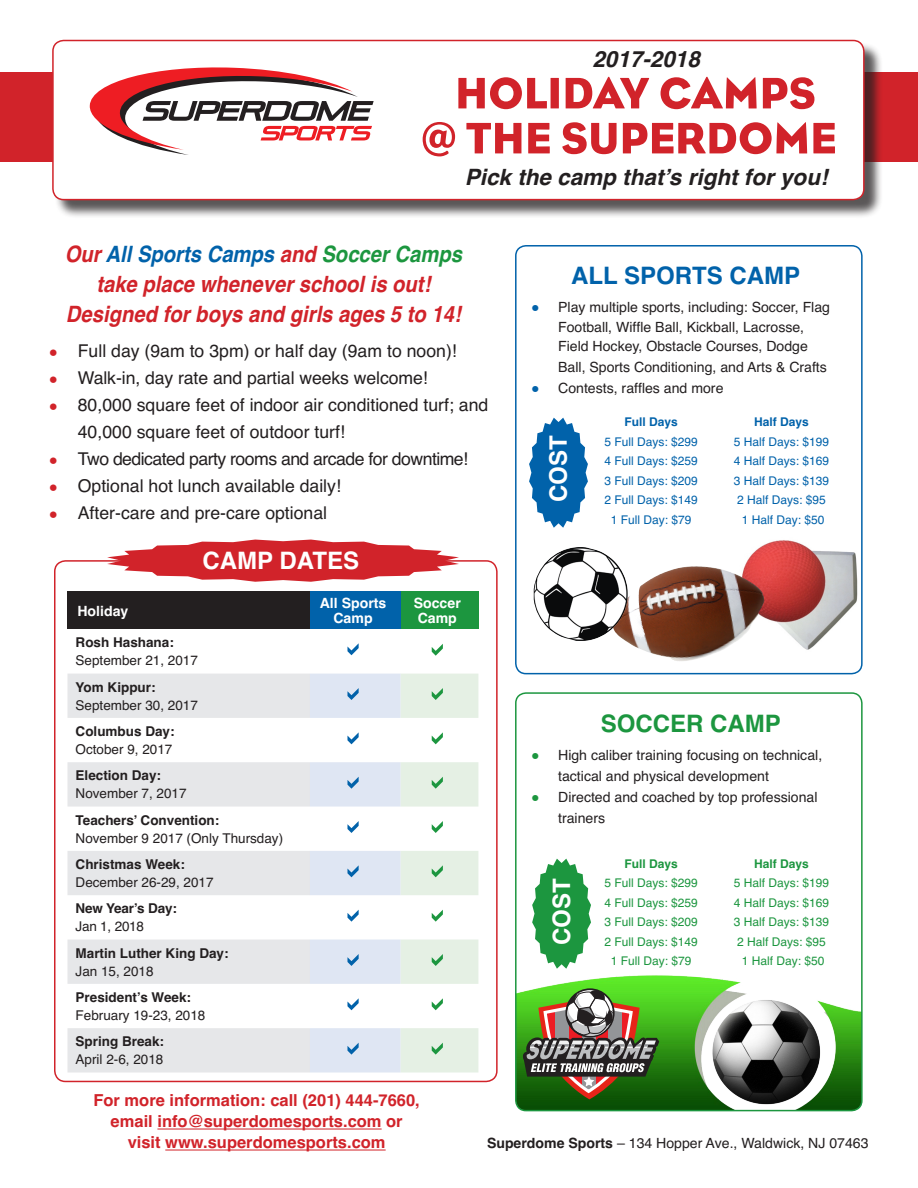
<style>
.page{position:relative;width:918px;height:1188px;background:#fff}
.page>*{position:absolute;margin:0;border:0;box-sizing:border-box;transform-origin:0 0}
.main_text{font:700 24px "Helvetica";color:#fff}
.main_head{font:700 24px "Helvetica";color:#0162aa}
.main_head-2{font:700 24px "Helvetica";color:#1c963f}
.main_text-2{font:italic 700 22.5px/30px "Helvetica";color:#d1232a;text-align:center;scale:.9 1}
.main_text-3{font:italic 700 22.5px "Helvetica";color:#231f20}
.main_text-4{font:17.7px/27px "Helvetica";color:#231f20}
.main_text-5{font:17.7px "Helvetica";letter-spacing:-.03em;color:#231f20}
.main_text-6{font:700 16.5px/21px "Helvetica";color:#d1232a;text-align:center}
.main_text-7{font:14.1px/19.5px "Helvetica";color:#231f20}
.main_text-8{font:700 14.1px/15px "Helvetica";color:#fff;text-align:center}
.main_text-9{font:13.5px/18px "Helvetica";color:#231f20}
.main_text-10{font:700 13.5px/18px "Helvetica";color:#231f20}
.reg_text{font:12px "Helvetica";color:#0162aa}
.reg_text-2{font:12px "Helvetica";color:#1c963f}
.reg_text-3{font:700 12px "Helvetica";color:#0162aa}
.reg_text-4{font:700 12px "Helvetica";color:#1c963f}
.s1{color:#0162aa}
.s2{color:#1c963f}
.s3{font-size:15.15px;color:#d1232a}
.s4{font-weight:700}
.s5{font-weight:400}
</style>
<div class="page">
<div style="left:515px;top:245px;width:348px;height:429px;border:2px solid #0162aa;border-radius:10px"></div>
<div style="left:0;top:72px;width:918px;height:89px;background:#d1232a"></div>
<div style="left:54px;top:42px;width:829px;height:177px;background:#231f20;opacity:.75"></div>
<div style="left:53px;top:40px;width:811px;height:160px;background:#fff;border-radius:11px"></div>
<div style="left:52px;top:40px;width:813px;height:160px;border:2px solid #d1232a;border-radius:11px"></div>
<div style="left:68px;top:592px;width:242px;height:37px;background:#231f20"></div>
<div style="left:310px;top:592px;width:91px;height:37px;background:#0162aa"></div>
<div style="left:401px;top:592px;width:77px;height:37px;background:#1c963f"></div>
<svg style="left:68px;top:674px;width:242px;height:399px;fill:#e6e7e9"></svg>
<svg style="left:310px;top:643px;width:168px;height:430px"></svg>
<hr style="left:157px;top:1129px;width:225px;height:1px;background:#d1232a">
<hr style="left:165px;top:1150px;width:221px;height:1px;background:#d1232a">
<svg style="left:89px;top:67px;width:285px;height:88px"></svg>
<img style="left:739px;top:538px;width:124px;height:115px">
<svg style="left:107px;top:540px;width:352px;height:42px"></svg>
<img style="left:638px;top:565px;width:113px;height:43px">
<img style="left:534px;top:547px;width:94px;height:94px">
<svg style="left:529px;top:418px;width:59px;height:110px"></svg>
<img style="left:516px;top:858px;width:346px;height:253px">
<div style="left:515px;top:692px;width:348px;height:419px;border:2px solid #1c963f;border-radius:10px"></div>
<svg style="left:532px;top:859px;width:59px;height:110px"></svg>
<svg style="left:423px;top:122px;width:412px;height:34px"></svg>
<svg style="left:458px;top:77px;width:356px;height:32px"></svg>
<svg style="left:523px;top:987px;width:138px;height:113px;background:#6b824d"></svg>
<p class="main_text-3" style="left:592px;top:41px;width:109px">2017-2018</p>
<p class="main_text-3" style="left:465px;top:159px;width:364px">Pick the camp that’s right for you!</p>
<p class="main_text-2" style="left:65px;top:239px;width:443px">Our <span class="s1">All Sports Camps</span> and <span class="s2">Soccer Camps </span>take place whenever school is out!</p>
<p class="main_text-2" style="left:66px;top:299px;width:440px">Designed for boys and girls ages 5 to 14!</p>
<p class="main_text-4" style="left:49px;top:338px;width:409px"><span class="s3">●</span> Full day (9am to 3pm) or half day (9am to noon)!</p>
<p class="main_text-4" style="left:49px;top:365px;width:380px"><span class="s3">●</span> Walk-in, day rate and partial weeks welcome!</p>
<p class="main_text-4" style="left:78px;top:392px;width:412px;text-indent:-29px"><span class="s3">●</span> 80,000 square feet of indoor air conditioned turf; and<br>40,000 square feet of outdoor turf!</p>
<p class="main_text-5" style="left:49px;top:446px;width:421px"><span class="s3">●</span> Two dedicated party rooms and arcade for downtime!</p>
<p class="main_text-4" style="left:49px;top:473px;width:294px"><span class="s3">●</span> Optional hot lunch available daily!</p>
<p class="main_text-4" style="left:49px;top:500px;width:280px"><span class="s3">●</span> After-care and pre-care optional</p>
<p class="main_text" style="left:203px;top:541px;width:158px">CAMP DATES</p>
<p class="main_text-8" style="left:77px;top:603px;width:52px">Holiday</p>
<p class="main_text-8" style="left:320px;top:596px;width:68px">All Sports<br>Camp</p>
<p class="main_text-8" style="left:414px;top:596px;width:49px;text-align:left">Soccer<br>Camp</p>
<p class="main_text-9" style="left:76px;top:634px;width:124px"><span class="s4">Rosh Hashana:<br></span>September 21, 2017</p>
<p class="main_text-9" style="left:76px;top:678px;width:124px"><span class="s4">Yom Kippur:<br></span>September 30, 2017</p>
<p class="main_text-9" style="left:76px;top:723px;width:101px"><span class="s4">Columbus Day:<br></span>October 9, 2017</p>
<p class="main_text-9" style="left:76px;top:767px;width:113px"><span class="s4">Election Day:<br></span>November 7, 2017</p>
<p class="main_text-9" style="left:76px;top:811px;width:209px"><span class="s4">Teachers’ Convention:<br></span>November 9 2017 (Only Thursday)</p>
<p class="main_text-9" style="left:76px;top:856px;width:140px"><span class="s4">Christmas Week:<br></span>December 26-29, 2017</p>
<p class="main_text-10" style="left:76px;top:900px;width:103px">New Year’s Day:<br><span class="s5">Jan 1, 2018</span></p>
<p class="main_text-10" style="left:76px;top:944px;width:155px">Martin Luther King Day:<br><span class="s5">Jan 15, 2018</span></p>
<p class="main_text-9" style="left:76px;top:989px;width:131px"><span class="s4">President’s Week:<br></span>February 19-23, 2018</p>
<p class="main_text-9" style="left:76px;top:1033px;width:90px"><span class="s4">Spring Break:<br></span>April 2-6, 2018</p>
<p class="main_head" style="left:571px;top:257px;width:230px">ALL SPORTS CAMP</p>
<p class="main_text-7" style="left:531px;top:298px;width:300px;text-align:center"><span class="s1">●</span> Play multiple sports, including: Soccer, Flag<br>Football, Wiffle Ball, Kickball, Lacrosse,<br>Field Hockey, Obstacle Courses, Dodge</p>
<p class="main_text-7" style="left:558px;top:358px;width:270px">Ball, Sports Conditioning, and Arts &amp; Crafts</p>
<p class="main_text-7" style="left:531px;top:379px;width:194px"><span class="s1">●</span> Contests, raffles and more</p>
<p class="main_text" style="left:539px;top:502px;width:68px;rotate:-90deg">COST</p>
<p class="reg_text-3" style="left:625px;top:412px;width:55px">Full Days</p>
<p class="reg_text" style="left:605px;top:432px;width:95px">5 Full Days: $299</p>
<p class="reg_text" style="left:605px;top:452px;width:95px">4 Full Days: $259</p>
<p class="reg_text" style="left:605px;top:471px;width:95px">3 Full Days: $209</p>
<p class="reg_text" style="left:605px;top:491px;width:95px">2 Full Days: $149</p>
<p class="reg_text" style="left:611px;top:510px;width:82px">1 Full Day: $79</p>
<p class="reg_text-3" style="left:754px;top:412px;width:56px">Half Days</p>
<p class="reg_text" style="left:734px;top:432px;width:97px">5 Half Days: $199</p>
<p class="reg_text" style="left:734px;top:452px;width:97px">4 Half Days: $169</p>
<p class="reg_text" style="left:734px;top:471px;width:97px">3 Half Days: $139</p>
<p class="reg_text" style="left:737px;top:491px;width:90px">2 Half Days: $95</p>
<p class="reg_text" style="left:742px;top:510px;width:84px">1 Half Day: $50</p>
<p class="main_head-2" style="left:601px;top:704px;width:182px">SOCCER CAMP</p>
<p class="main_text-7" style="left:558px;top:745px;width:266px;line-height:21px;text-indent:-27px"><span class="s2">●</span> High caliber training focusing on technical, tactical and physical development</p>
<p class="main_text-7" style="left:558px;top:787px;width:261px;line-height:21px;text-indent:-27px"><span class="s2">●</span> Directed and coached by top professional trainers</p>
<p class="main_text" style="left:542px;top:945px;width:68px;rotate:-90deg">COST</p>
<p class="reg_text-4" style="left:625px;top:854px;width:55px">Full Days</p>
<p class="reg_text-2" style="left:605px;top:874px;width:95px">5 Full Days: $299</p>
<p class="reg_text-2" style="left:605px;top:893px;width:95px">4 Full Days: $259</p>
<p class="reg_text-2" style="left:605px;top:913px;width:95px">3 Full Days: $209</p>
<p class="reg_text-2" style="left:605px;top:932px;width:95px">2 Full Days: $149</p>
<p class="reg_text-2" style="left:611px;top:952px;width:82px">1 Full Day: $79</p>
<p class="reg_text-4" style="left:754px;top:854px;width:56px">Half Days</p>
<p class="reg_text-2" style="left:734px;top:874px;width:97px">5 Half Days: $199</p>
<p class="reg_text-2" style="left:734px;top:893px;width:97px">4 Half Days: $169</p>
<p class="reg_text-2" style="left:734px;top:913px;width:97px">3 Half Days: $139</p>
<p class="reg_text-2" style="left:737px;top:932px;width:90px">2 Half Days: $95</p>
<p class="reg_text-2" style="left:742px;top:952px;width:84px">1 Half Day: $50</p>
<p class="main_text-6" style="left:93px;top:1090px;width:328px">For more information: call (201) 444-7660, email info@superdomesports.com or visit www.superdomesports.com</p>
<p class="main_text-7" style="left:487px;top:1134px;width:383px"><span class="s4">Superdome Sports</span> – 134 Hopper Ave., Waldwick, NJ 07463</p>
</div>
